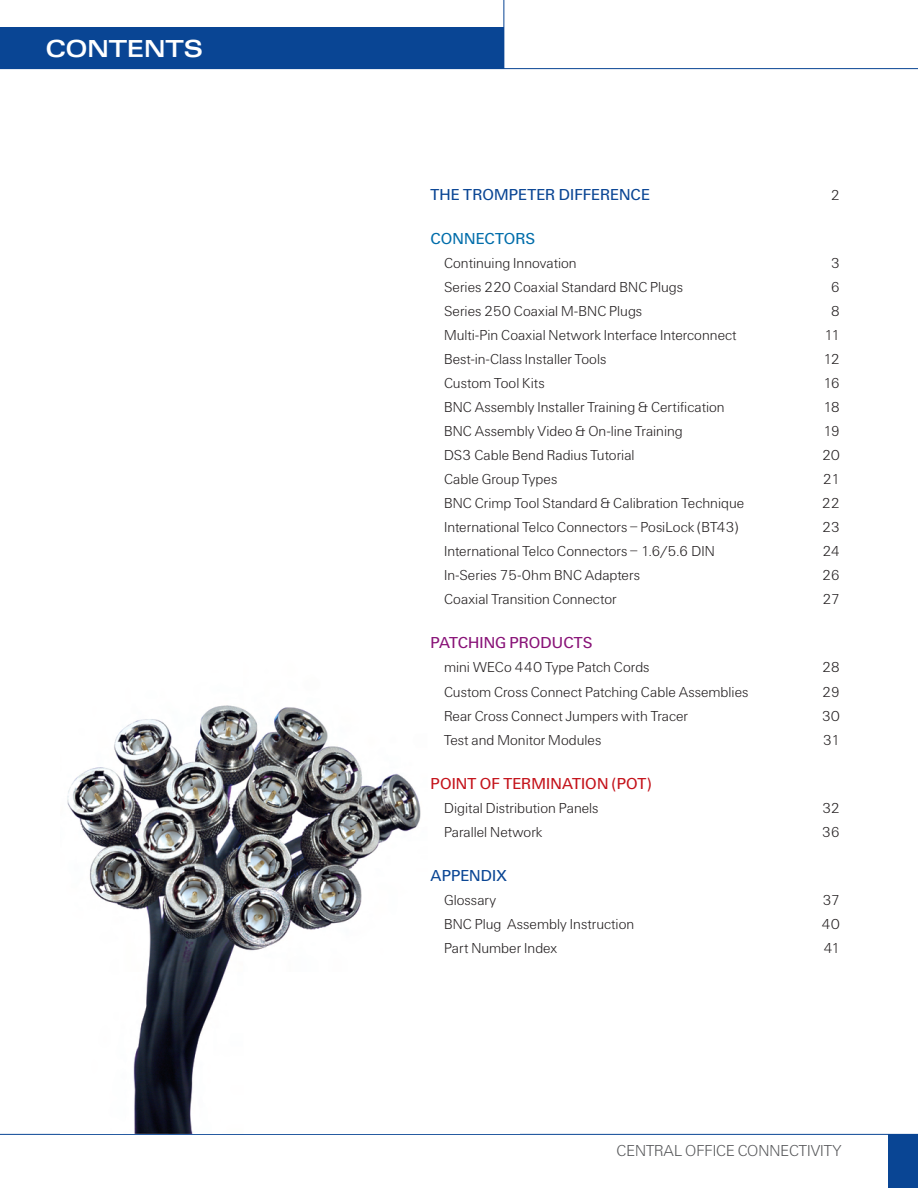
<style>
.page{position:relative;width:918px;height:1188px;background:#fff}
.page>*{position:absolute;margin:0;border:0;box-sizing:border-box;transform-origin:0 0}
.t1{font:25.5px "U63";color:#fff}
.t2{font:16.5px "U55";letter-spacing:.005em;color:#094594}
.t3{font:16.5px "U45";color:#57585a}
.t4{font:16.5px "U55";letter-spacing:.01em;color:#c4121a}
.t5{font:16.5px "U55";letter-spacing:.005em;color:#881277}
.t6{font:16.5px "U55";letter-spacing:.005em;color:#006daa}
.t7{font:15px "U45";letter-spacing:.005em;color:#231f20}
</style>
<div class="page">
<hr style="left:0;top:1134px;width:918px;height:1px;background:#094594">
<hr style="left:0;top:68px;width:918px;height:1px;background:#094594">
<div style="left:888px;top:1134px;width:30px;height:54px;background:#094594"></div>
<img style="left:67px;top:705px;width:354px;height:429px">
<div style="left:0;top:27px;width:504px;height:42px;background:#094594"></div>
<hr style="left:503px;top:0;width:1px;height:69px;background:#094594">
<h1 class="t1" style="left:46px;top:32px;width:159px">CONTENTS</h1>
<p class="t2" style="left:431px;top:183px;width:221px">THE TROMPETER DIFFERENCE</p>
<p class="t7" style="left:831px;top:185px;width:11px">2</p>
<p class="t6" style="left:431px;top:228px;width:106px">CONNECTORS</p>
<p class="t7" style="left:444px;top:253px;width:134px">Continuing Innovation</p>
<p class="t7" style="left:831px;top:253px;width:11px">3</p>
<p class="t7" style="left:444px;top:277px;width:241px">Series 220 Coaxial Standard BNC Plugs</p>
<p class="t7" style="left:831px;top:277px;width:11px">6</p>
<p class="t7" style="left:444px;top:301px;width:200px">Series 250 Coaxial M-BNC Plugs</p>
<p class="t7" style="left:831px;top:301px;width:11px">8</p>
<p class="t7" style="left:444px;top:325px;width:294px">Multi-Pin Coaxial Network Interface Interconnect</p>
<p class="t7" style="left:824px;top:325px;width:18px">11</p>
<p class="t7" style="left:444px;top:349px;width:164px">Best-in-Class Installer Tools</p>
<p class="t7" style="left:823px;top:349px;width:19px">12</p>
<p class="t7" style="left:444px;top:373px;width:102px">Custom Tool Kits</p>
<p class="t7" style="left:823px;top:373px;width:19px">16</p>
<p class="t7" style="left:444px;top:397px;width:282px">BNC Assembly Installer Training &amp; Certification</p>
<p class="t7" style="left:823px;top:397px;width:19px">18</p>
<p class="t7" style="left:444px;top:421px;width:240px">BNC Assembly Video &amp; On-line Training</p>
<p class="t7" style="left:823px;top:421px;width:19px">19</p>
<p class="t7" style="left:444px;top:445px;width:192px">DS3 Cable Bend Radius Tutorial</p>
<p class="t7" style="left:822px;top:445px;width:19px">20</p>
<p class="t7" style="left:444px;top:469px;width:115px">Cable Group Types</p>
<p class="t7" style="left:823px;top:469px;width:19px">21</p>
<p class="t7" style="left:444px;top:493px;width:302px">BNC Crimp Tool Standard &amp; Calibration Technique</p>
<p class="t7" style="left:822px;top:493px;width:20px">22</p>
<p class="t7" style="left:444px;top:517px;width:296px">International Telco Connectors – PosiLock (BT43)</p>
<p class="t7" style="left:822px;top:517px;width:19px">23</p>
<p class="t7" style="left:444px;top:541px;width:272px">International Telco Connectors – 1.6/5.6 DIN</p>
<p class="t7" style="left:823px;top:541px;width:19px">24</p>
<p class="t7" style="left:444px;top:565px;width:197px">In-Series 75-0hm BNC Adapters</p>
<p class="t7" style="left:822px;top:565px;width:19px">26</p>
<p class="t7" style="left:444px;top:589px;width:174px">Coaxial Transition Connector</p>
<p class="t7" style="left:823px;top:589px;width:19px">27</p>
<p class="t5" style="left:431px;top:632px;width:164px">PATCHING PRODUCTS</p>
<p class="t7" style="left:444px;top:657px;width:207px">mini WECo 440 Type Patch Cords</p>
<p class="t7" style="left:822px;top:657px;width:19px">28</p>
<p class="t7" style="left:444px;top:681px;width:306px">Custom Cross Connect Patching Cable Assemblies</p>
<p class="t7" style="left:822px;top:681px;width:19px">29</p>
<p class="t7" style="left:444px;top:706px;width:246px">Rear Cross Connect Jumpers with Tracer</p>
<p class="t7" style="left:822px;top:706px;width:20px">30</p>
<p class="t7" style="left:444px;top:730px;width:159px">Test and Monitor Modules</p>
<p class="t7" style="left:823px;top:730px;width:19px">31</p>
<p class="t4" style="left:431px;top:772px;width:222px">POINT OF TERMINATION (POT)</p>
<p class="t7" style="left:444px;top:798px;width:156px">Digital Distribution Panels</p>
<p class="t7" style="left:822px;top:798px;width:19px">32</p>
<p class="t7" style="left:444px;top:822px;width:100px">Parallel Network</p>
<p class="t7" style="left:822px;top:822px;width:20px">36</p>
<p class="t2" style="left:431px;top:864px;width:78px">APPENDIX</p>
<p class="t7" style="left:444px;top:890px;width:54px">Glossary</p>
<p class="t7" style="left:823px;top:890px;width:19px">37</p>
<p class="t7" style="left:444px;top:914px;width:192px">BNC Plug Assembly Instruction</p>
<p class="t7" style="left:822px;top:914px;width:20px">40</p>
<p class="t7" style="left:444px;top:938px;width:115px">Part Number Index</p>
<p class="t7" style="left:823px;top:938px;width:18px">41</p>
<p class="t3" style="left:617px;top:1139px;width:226px">CENTRAL OFFICE CONNECTIVITY</p>
</div>
